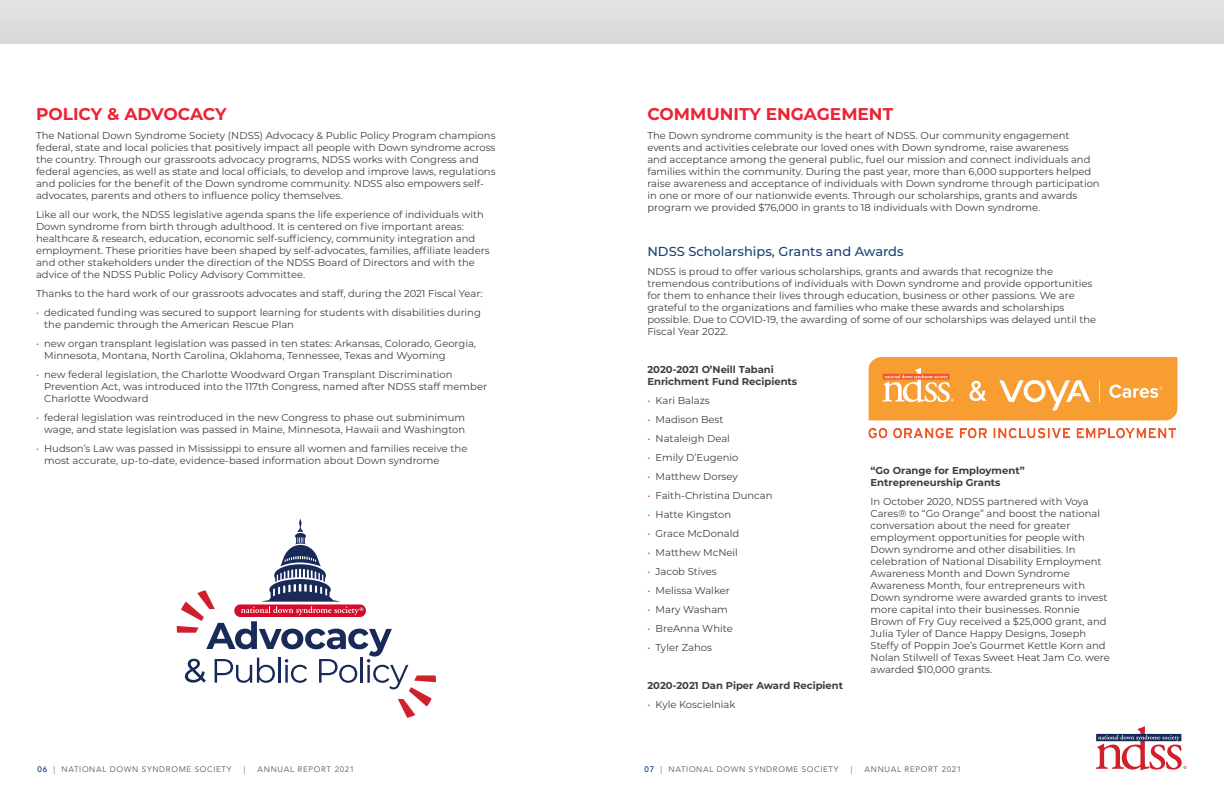
<style>
.page{position:relative;width:1224px;height:792px;background:#fff}
.page>*{position:absolute;margin:0;border:0;box-sizing:border-box;transform-origin:0 0}
.t1{font:700 17px "Montserrat";color:#ed2235}
.t2{font:500 13px "Montserrat";color:#1a436f}
.t3{font:10px/12px "Montserrat";color:#3e3e3f}
.t4{font:700 10px/12px "Montserrat";color:#3e3e3f}
.t5{font:8px "Avenir LT Std";letter-spacing:.08em;color:#6c6d70}
.s1{color:#dc3a3e}
.s2{font-weight:500;color:#003186}
</style>
<div class="page">
<svg style="left:1096px;top:726px;width:90px;height:44px"></svg>
<img style="left:868px;top:357px;width:310px;height:82px">
<div style="left:0;top:0;width:1224px;height:44px;background:#dddee0"></div>
<svg style="left:177px;top:518px;width:259px;height:200px"></svg>
<p class="t1" style="left:36px;top:102px;width:192px">POLICY &amp; ADVOCACY</p>
<p class="t3" style="left:36px;top:129px;width:461px">The National Down Syndrome Society (NDSS) Advocacy &amp; Public Policy Program champions federal, state and local policies that positively impact all people with Down syndrome across the country. Through our grassroots advocacy programs, NDSS works with Congress and federal agencies, as well as state and local officials, to develop and improve laws, regulations and policies for the benefit of the Down syndrome community. NDSS also empowers self&shy;advocates, parents and others to influence policy themselves.</p>
<p class="t3" style="left:36px;top:208px;width:455px">Like all our work, the NDSS legislative agenda spans the life experience of individuals with Down syndrome from birth through adulthood. It is centered on five important areas: healthcare &amp; research, education, economic self-sufficiency, community integration and employment. These priorities have been shaped by self-advocates, families, affiliate leaders and other stakeholders under the direction of the NDSS Board of Directors and with the advice of the NDSS Public Policy Advisory Committee.</p>
<p class="t3" style="left:36px;top:287px;width:448px">Thanks to the hard work of our grassroots advocates and staff, during the 2021 Fiscal Year:</p>
<p class="t3" style="left:44px;top:306px;width:438px;text-indent:-8px"><span class="s1">•</span> dedicated funding was secured to support learning for students with disabilities during the pandemic through the American Rescue Plan</p>
<p class="t3" style="left:44px;top:337px;width:433px;text-indent:-8px"><span class="s1">•</span> new organ transplant legislation was passed in ten states: Arkansas, Colorado, Georgia,<br>Minnesota, Montana, North Carolina, Oklahoma, Tennessee, Texas and Wyoming</p>
<p class="t3" style="left:44px;top:368px;width:444px;text-indent:-8px"><span class="s1">•</span> new federal legislation, the Charlotte Woodward Organ Transplant Discrimination<br>Prevention Act, was introduced into the 117th Congress, named after NDSS staff member<br>Charlotte Woodward</p>
<p class="t3" style="left:36px;top:411px;width:431px;text-align:right"><span class="s1">•</span> federal legislation was reintroduced in the new Congress to phase out subminimum wage, and state legislation was passed in Maine, Minnesota, Hawaii and Washington</p>
<p class="t3" style="left:44px;top:442px;width:425px;text-indent:-8px"><span class="s1">•</span> Hudson’s Law was passed in Mississippi to ensure all women and families receive the most accurate, up-to-date, evidence-based information about Down syndrome</p>
<p class="t1" style="left:647px;top:102px;width:247px">COMMUNITY ENGAGEMENT</p>
<p class="t3" style="left:647px;top:129px;width:454px">The Down syndrome community is the heart of NDSS. Our community engagement events and activities celebrate our loved ones with Down syndrome, raise awareness<br>and acceptance among the general public, fuel our mission and connect individuals and families within the community. During the past year, more than 6,000 supporters helped raise awareness and acceptance of individuals with Down syndrome through participation in one or more of our nationwide events. Through our scholarships, grants and awards program we provided $76,000 in grants to 18 individuals with Down syndrome.</p>
<p class="t2" style="left:647px;top:242px;width:258px">NDSS Scholarships, Grants and Awards</p>
<p class="t3" style="left:647px;top:265px;width:450px">NDSS is proud to offer various scholarships, grants and awards that recognize the tremendous contributions of individuals with Down syndrome and provide opportunities for them to enhance their lives through education, business or other passions. We are grateful to the organizations and families who make these awards and scholarships possible. Due to COVID-19, the awarding of some of our scholarships was delayed until the Fiscal Year 2022.</p>
<p class="t4" style="left:647px;top:363px;width:151px">2020-2021 O’Neill Tabani<br>Enrichment Fund Recipients</p>
<p class="t3" style="left:647px;top:394px;width:64px"><span class="s1">•</span> Kari Balazs</p>
<p class="t3" style="left:647px;top:413px;width:78px"><span class="s1">•</span> Madison Best</p>
<p class="t3" style="left:647px;top:432px;width:84px"><span class="s1">•</span> Nataleigh Deal</p>
<p class="t3" style="left:647px;top:451px;width:93px"><span class="s1">•</span> Emily D’Eugenio</p>
<p class="t3" style="left:647px;top:470px;width:92px"><span class="s1">•</span> Matthew Dorsey</p>
<p class="t3" style="left:647px;top:489px;width:127px"><span class="s1">•</span> Faith-Christina Duncan</p>
<p class="t3" style="left:647px;top:508px;width:85px"><span class="s1">•</span> Hatte Kingston</p>
<p class="t3" style="left:647px;top:527px;width:93px"><span class="s1">•</span> Grace McDonald</p>
<p class="t3" style="left:647px;top:546px;width:92px"><span class="s1">•</span> Matthew McNeil</p>
<p class="t3" style="left:647px;top:565px;width:71px"><span class="s1">•</span> Jacob Stives</p>
<p class="t3" style="left:647px;top:584px;width:84px"><span class="s1">•</span> Melissa Walker</p>
<p class="t3" style="left:647px;top:603px;width:82px"><span class="s1">•</span> Mary Washam</p>
<p class="t3" style="left:647px;top:622px;width:87px"><span class="s1">•</span> BreAnna White</p>
<p class="t3" style="left:647px;top:641px;width:66px"><span class="s1">•</span> Tyler Zahos</p>
<p class="t4" style="left:647px;top:679px;width:197px">2020-2021 Dan Piper Award Recipient</p>
<p class="t3" style="left:647px;top:698px;width:90px"><span class="s1">•</span> Kyle Koscielniak</p>
<p class="t4" style="left:871px;top:464px;width:156px">“Go Orange for Employment”<br>Entrepreneurship Grants</p>
<p class="t3" style="left:871px;top:495px;width:241px">In October 2020, NDSS partnered with Voya Cares® to “Go Orange” and boost the national conversation about the need for greater employment opportunities for people with Down syndrome and other disabilities. In celebration of National Disability Employment Awareness Month and Down Syndrome Awareness Month, four entrepreneurs with Down syndrome were awarded grants to invest more capital into their businesses. Ronnie Brown of Fry Guy received a $25,000 grant, and Julia Tyler of Dance Happy Designs, Joseph Steffy of Poppin Joe’s Gourmet Kettle Korn and Nolan Stilwell of Texas Sweet Heat Jam Co. were awarded $10,000 grants.</p>
<p class="t5" style="left:38px;top:764px;width:195px"><span class="s2">06</span> | NATIONAL DOWN SYNDROME SOCIETY</p>
<p class="t5" style="left:244px;top:764px;width:3px">|</p>
<p class="t5" style="left:258px;top:764px;width:98px">ANNUAL REPORT 2021</p>
<p class="t5" style="left:645px;top:764px;width:195px"><span class="s2">07</span> | NATIONAL DOWN SYNDROME SOCIETY</p>
<p class="t5" style="left:851px;top:764px;width:3px">|</p>
<p class="t5" style="left:865px;top:764px;width:98px">ANNUAL REPORT 2021</p>
</div>
